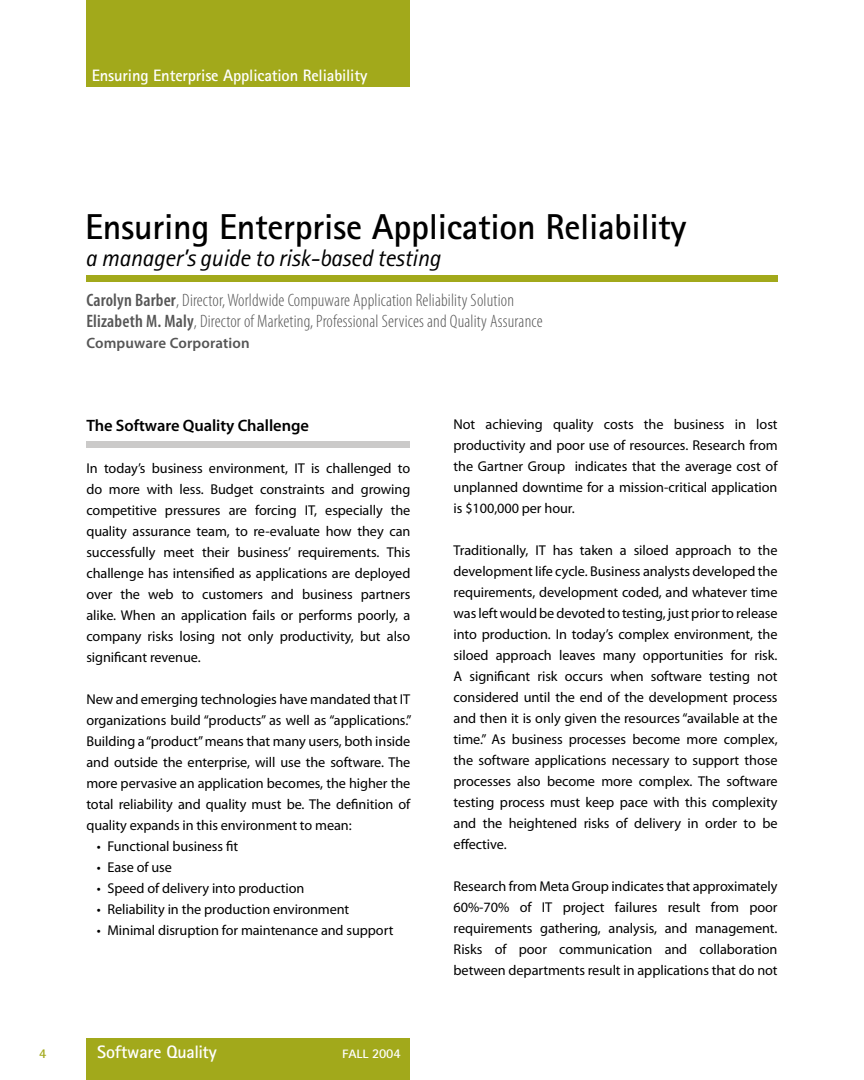
<style>
.page{position:relative;width:864px;height:1080px;background:#fff}
.page>*{position:absolute;margin:0;border:0;box-sizing:border-box;transform-origin:0 0}
.t1{font:700 36px "Rotis Sans Serif";letter-spacing:-.01em;color:#000}
.t2{font:italic 24px "Rotis Sans Serif";letter-spacing:-.01em;color:#000}
.t3{font:300 condensed 18px/21px "Myriad Pro";letter-spacing:.01em;color:#565656}
.t4{font:700 18px "Rotis Sans Serif";letter-spacing:-.01em;color:#fff}
.t5{font:700 16.5px "Rotis Sans Serif";letter-spacing:-.01em;color:#fff}
.t6{font:600 16.5px "Myriad Pro";letter-spacing:-.005em;color:#000}
.t7{font:600 15px "Myriad Pro";letter-spacing:.01em;color:#565656}
.t8{font:14.25px/21px "Myriad Pro";letter-spacing:-.005em;color:#000;text-align:justify}
.t9{font:700 13.5px "Rotis Sans Serif";color:#a2a91b}
.t10{font:700 12.15px "Rotis Sans Serif";color:#fff;scale:1.11 1}
.s1{font-weight:600}
.s2{font-size:13.5px}
</style>
<div class="page">
<div style="left:86px;top:1038px;width:324px;height:42px;background:#a2a91b"></div>
<div style="left:86px;top:275px;width:692px;height:7px;background:#a2a91b"></div>
<div style="left:86px;top:0;width:324px;height:86px;background:#a2a91b"></div>
<div style="left:86px;top:441px;width:324px;height:6px;background:#cbcac9"></div>
<p class="t5" style="left:92px;top:65px;width:277px">Ensuring Enterprise Application Reliability</p>
<h1 class="t1" style="left:85px;top:204px;width:603px">Ensuring Enterprise Application Reliability</h1>
<h2 class="t2" style="left:85px;top:244px;width:357px">a manager’s guide to risk-based testing</h2>
<p class="t3" style="left:86px;top:290px;width:458px"><span class="s1">Carolyn Barber</span>, Director, Worldwide Compuware Application Reliability Solution<br><span class="s1">Elizabeth M. Maly</span>, Director of Marketing, Professional Services and Quality Assurance</p>
<p class="t7" style="left:86px;top:335px;width:165px">Compuware Corporation</p>
<p class="t6" style="left:86px;top:416px;width:224px">The Software Quality Challenge</p>
<p class="t8" style="left:86px;top:458px;width:326px">In today’s business environment, IT is challenged to do more with less. Budget constraints and growing competitive pressures are forcing IT, especially the quality assurance team, to re-evaluate how they can successfully meet their business’ requirements. This challenge has intensified as applications are deployed over the web to customers and business partners alike. When an application fails or performs poorly, a company risks losing not only productivity, but also significant revenue.</p>
<p class="t8" style="left:86px;top:689px;width:327px">New and emerging technologies have mandated that IT organizations build “products” as well as “applications.” Building a “product” means that many users, both inside and outside the enterprise, will use the software. The more pervasive an application becomes, the higher the total reliability and quality must be. The definition of quality expands in this environment to mean:</p>
<p class="t8" style="left:97px;top:836px;width:143px">• Functional business fit</p>
<p class="t8" style="left:97px;top:857px;width:77px">• Ease of use</p>
<p class="t8" style="left:97px;top:878px;width:209px">• Speed of delivery into production</p>
<p class="t8" style="left:97px;top:899px;width:254px">• Reliability in the production environment</p>
<p class="t8" style="left:97px;top:920px;width:298px">• Minimal disruption for maintenance and support</p>
<p class="t9" style="left:39px;top:1045px;width:9px">4</p>
<p class="t4" style="left:97px;top:1041px;width:121px">Software Quality</p>
<p class="t10" style="left:342px;top:1046px;width:54px">FALL <span class="s2">2004</span></p>
<p class="t8" style="left:454px;top:414px;width:326px">Not achieving quality costs the business in lost productivity and poor use of resources. Research from the Gartner Group indicates that the average cost of unplanned downtime for a mission-critical application is $100,000 per hour.</p>
<p class="t8" style="left:454px;top:540px;width:326px">Traditionally, IT has taken a siloed approach to the development life cycle. Business analysts developed the requirements, development coded, and whatever time was left would be devoted to testing, just prior to release into production. In today’s complex environment, the siloed approach leaves many opportunities for risk.<br>A significant risk occurs when software testing not considered until the end of the development process and then it is only given the resources “available at the time.” As business processes become more complex, the software applications necessary to support those processes also become more complex. The software testing process must keep pace with this complexity and the heightened risks of delivery in order to be effective.</p>
<p class="t8" style="left:454px;top:876px;width:326px">Research from Meta Group indicates that approximately 60%-70% of IT project failures result from poor requirements gathering, analysis, and management.<br>Risks of poor communication and collaboration between departments result in applications that do not</p>
</div>
